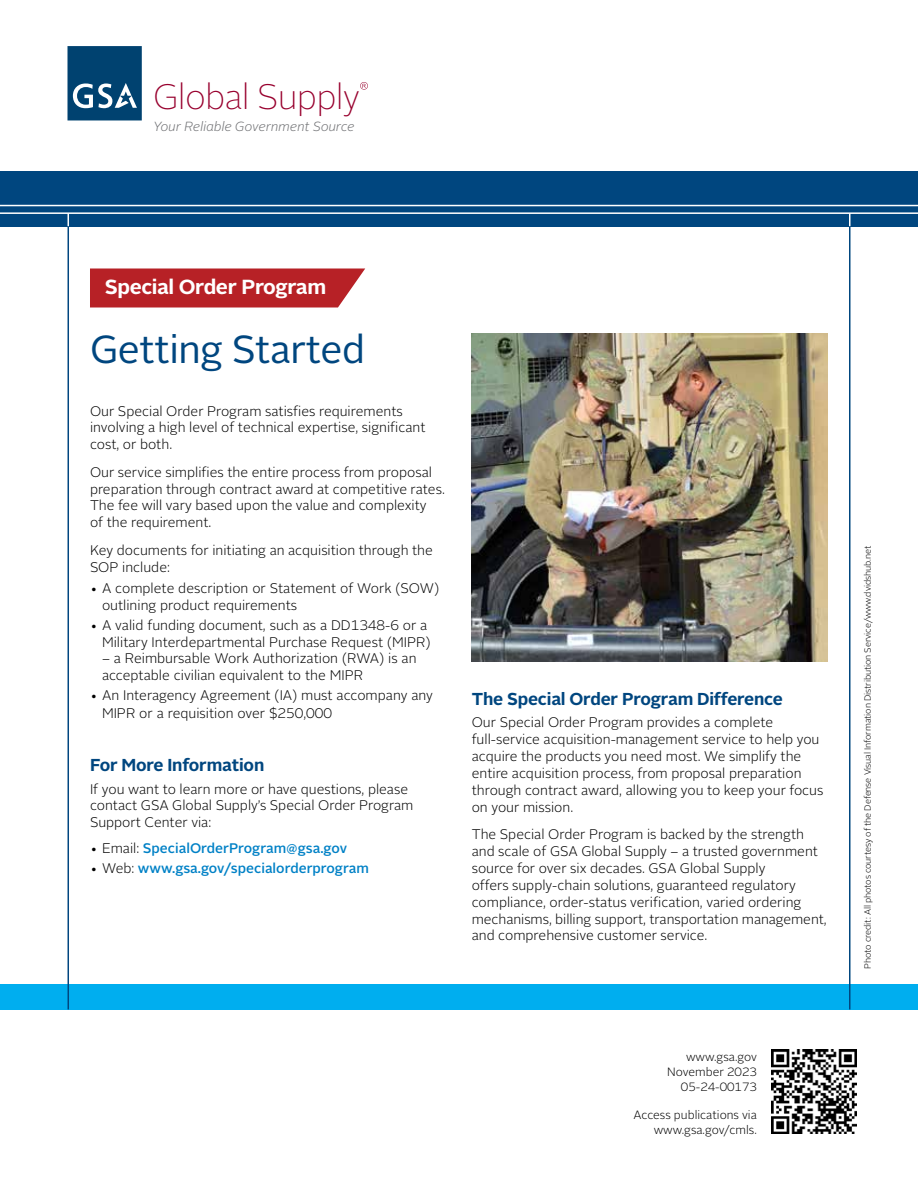
<style>
.page{position:relative;width:918px;height:1188px;background:#fff}
.page>*{position:absolute;margin:0;border:0;box-sizing:border-box;transform-origin:0 0}
.t1{font:39px "Alright Sans";letter-spacing:-.01em;color:#00467f}
.Image{font:100 35.25px "Alright Sans";letter-spacing:-.02em;color:#98002e}
.Catalog_Heading{font:700 20.4px "Alright Sans";letter-spacing:-.02em;color:#fff}
.BodyCopy{font:700 17.25px "Alright Sans";letter-spacing:-.01em;color:#00467f}
.BodyCopy-2{font:300 13.8px/16.8px "Alright Sans";color:#000}
.Bullets{font:300 13.8px/16.8px "Alright Sans";color:#000}
.BodyCopy-3{font:500 13.8px "Alright Sans";color:#0081c6}
.Image-2{font:italic 300 13.2px "Alright Sans";color:#6d6e71}
.Project_Info{font:300 12px "Alright Sans";color:#000}
.BodyCopy-4{font:300 9px "Alright Sans";letter-spacing:-.01em;color:#000}
.s1{font-weight:300;color:#000}
</style>
<div class="page">
<div style="left:0;top:984px;width:918px;height:26px;background:#00aeef"></div>
<hr style="left:68px;top:226px;width:1px;height:784px;background:#00467f">
<hr style="left:849px;top:226px;width:1px;height:784px;background:#00467f">
<div style="left:0;top:171px;width:918px;height:55px;background:#00467f"></div>
<hr style="left:0;top:212px;width:918px;height:2px;background:#fff">
<hr style="left:0;top:205px;width:918px;height:1px;background:#fff">
<svg style="left:68px;top:214px;width:1px;height:12px"></svg>
<svg style="left:849px;top:214px;width:1px;height:12px"></svg>
<svg style="left:68px;top:46px;width:74px;height:74px;background:#1c577f"></svg>
<svg style="left:360px;top:82px;width:8px;height:8px"></svg>
<svg style="left:67px;top:269px;width:298px;height:39px;background:#bf3e42"></svg>
<img style="left:472px;top:333px;width:356px;height:329px">
<img style="left:772px;top:1049px;width:84px;height:85px">
<p class="Image" style="left:153px;top:73px;width:208px">Global Supply</p>
<p class="Image-2" style="left:153px;top:118px;width:203px">Your Reliable Government Source</p>
<p class="Catalog_Heading" style="left:105px;top:273px;width:223px">Special Order Program</p>
<p class="t1" style="left:90px;top:323px;width:277px">Getting Started</p>
<p class="BodyCopy-2" style="left:90px;top:403px;width:337px">Our Special Order Program satisfies requirements involving a high level of technical expertise, significant cost, or both.</p>
<p class="BodyCopy-2" style="left:90px;top:464px;width:356px">Our service simplifies the entire process from proposal preparation through contract award at competitive rates.<br>The fee will vary based upon the value and complexity<br>of the requirement.</p>
<p class="BodyCopy-2" style="left:90px;top:542px;width:344px">Key documents for initiating an acquisition through the<br>SOP include:</p>
<p class="Bullets" style="left:102px;top:580px;width:339px;text-indent:-12px">• A complete description or Statement of Work (SOW) outlining product requirements</p>
<p class="Bullets" style="left:90px;top:617px;width:342px;text-align:right">• A valid funding document, such as a DD1348-6 or a<br>Military Interdepartmental Purchase Request (MIPR)</p>
<p class="Bullets" style="left:102px;top:650px;width:316px">– a Reimbursable Work Authorization (RWA) is an acceptable civilian equivalent to the MIPR</p>
<p class="Bullets" style="left:102px;top:687px;width:333px;line-height:18px;text-indent:-12px">• An Interagency Agreement (IA) must accompany any<br>MIPR or a requisition over $250,000</p>
<p class="BodyCopy" style="left:90px;top:753px;width:176px">For More Information</p>
<p class="BodyCopy-2" style="left:90px;top:781px;width:325px">If you want to learn more or have questions, please contact GSA Global Supply’s Special Order Program<br>Support Center via:</p>
<p class="BodyCopy-3" style="left:90px;top:839px;width:259px"><span class="s1">• Email:</span> SpecialOrderProgram@gsa.gov</p>
<p class="BodyCopy-3" style="left:90px;top:859px;width:280px"><span class="s1">• Web:</span> www.gsa.gov/specialorderprogram</p>
<p class="BodyCopy" style="left:472px;top:686px;width:313px">The Special Order Program Difference</p>
<p class="BodyCopy-2" style="left:472px;top:715px;width:353px">Our Special Order Program provides a complete full-service acquisition-management service to help you acquire the products you need most. We simplify the entire acquisition process, from proposal preparation through contract award, allowing you to keep your focus on your mission.</p>
<p class="BodyCopy-2" style="left:472px;top:826px;width:356px">The Special Order Program is backed by the strength and scale of GSA Global Supply – a trusted government source for over six decades. GSA Global Supply<br>offers supply-chain solutions, guaranteed regulatory compliance, order-status verification, varied ordering mechanisms, billing support, transportation management, and comprehensive customer service.</p>
<p class="Project_Info" style="left:686px;top:1048px;width:72px">www.gsa.gov</p>
<p class="Project_Info" style="left:667px;top:1063px;width:91px">November 2023</p>
<p class="Project_Info" style="left:681px;top:1078px;width:77px">05-24-00173</p>
<p class="Project_Info" style="left:633px;top:1107px;width:125px">Access publications via</p>
<p class="Project_Info" style="left:654px;top:1122px;width:105px">www.gsa.gov/cmls.</p>
<p class="BodyCopy-4" style="left:862px;top:969px;width:425px;rotate:-90deg">Photo credit: All photos courtesy of the Defense Visual Information Distribution Service/www.dvidshub.net</p>
</div>
